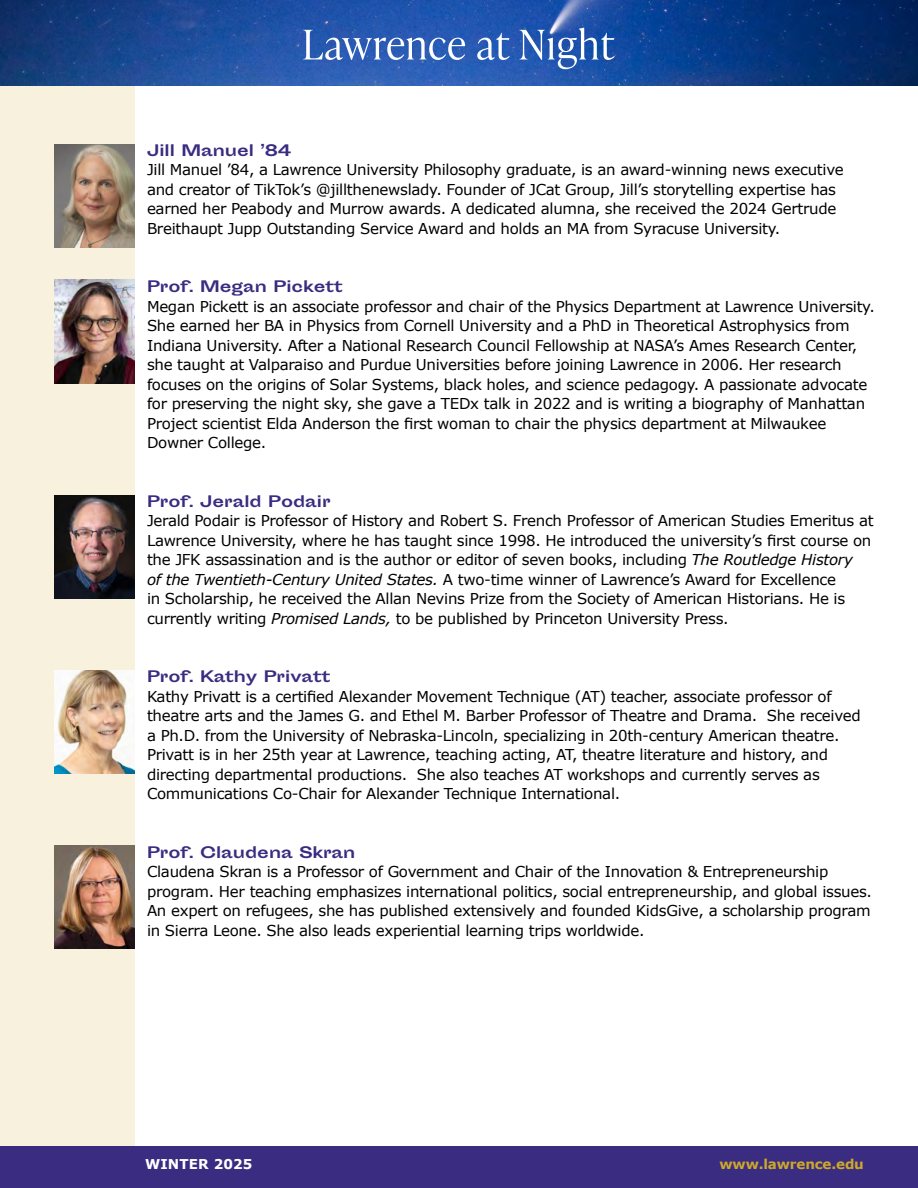
<style>
.page{position:relative;width:918px;height:1188px;background:#fff}
.page>*{position:absolute;margin:0;border:0;box-sizing:border-box;transform-origin:0 0}
.t1{font:15px/19.5px "Verdana";letter-spacing:-.02em;color:#000}
.t2{font:700 15px "Sporting Grotesque";color:#392c81}
.t3{font:700 13.5px "Verdana";letter-spacing:-.01em;color:#cea829}
.t4{font:700 13.5px "Verdana";letter-spacing:.01em;color:#fff}
.s1{font-style:italic}
</style>
<div class="page">
<div style="left:0;top:86px;width:135px;height:1060px;background:#f8f1dd"></div>
<img style="left:0;top:0;width:918px;height:86px">
<svg style="left:303px;top:28px;width:312px;height:41px"></svg>
<img style="left:54px;top:144px;width:81px;height:104px">
<img style="left:54px;top:280px;width:81px;height:103px">
<img style="left:54px;top:495px;width:81px;height:103px">
<img style="left:54px;top:670px;width:81px;height:104px">
<img style="left:54px;top:845px;width:81px;height:104px">
<div style="left:0;top:1146px;width:918px;height:42px;background:#392c81"></div>
<p class="t2" style="left:147px;top:142px;width:146px">Jill Manuel ’84</p>
<p class="t1" style="left:147px;top:160px;width:698px">Jill Manuel ’84, a Lawrence University Philosophy graduate, is an award-winning news executive and creator of TikTok’s @jillthenewslady. Founder of JCat Group, Jill’s storytelling expertise has earned her Peabody and Murrow awards. A dedicated alumna, she received the 2024 Gertrude Breithaupt Jupp Outstanding Service Award and holds an MA from Syracuse University.</p>
<p class="t2" style="left:147px;top:278px;width:197px">Prof. Megan Pickett</p>
<p class="t1" style="left:147px;top:297px;width:729px">Megan Pickett is an associate professor and chair of the Physics Department at Lawrence University.<br>She earned her BA in Physics from Cornell University and a PhD in Theoretical Astrophysics from Indiana University. After a National Research Council Fellowship at NASA’s Ames Research Center, she taught at Valparaiso and Purdue Universities before joining Lawrence in 2006. Her research</p>
<p class="t1" style="left:147px;top:375px;width:722px">focuses on the origins of Solar Systems, black holes, and science pedagogy. A passionate advocate for preserving the night sky, she gave a TEDx talk in 2022 and is writing a biography of Manhattan</p>
<p class="t1" style="left:147px;top:414px;width:681px">Project scientist Elda Anderson the first woman to chair the physics department at Milwaukee</p>
<p class="t1" style="left:147px;top:433px;width:121px">Downer College.</p>
<p class="t2" style="left:147px;top:493px;width:185px">Prof. Jerald Podair</p>
<p class="t1" style="left:147px;top:511px;width:728px">Jerald Podair is Professor of History and Robert S. French Professor of American Studies Emeritus at Lawrence University, where he has taught since 1998. He introduced the university’s first course on the JFK assassination and is the author or editor of seven books, including <span class="s1">The Routledge History<br>of the Twentieth-Century United States.</span> A two-time winner of Lawrence’s Award for Excellence<br>in Scholarship, he received the Allan Nevins Prize from the Society of American Historians. He is currently writing <span class="s1">Promised Lands,</span> to be published by Princeton University Press.</p>
<p class="t2" style="left:147px;top:668px;width:185px">Prof. Kathy Privatt</p>
<p class="t1" style="left:147px;top:687px;width:715px">Kathy Privatt is a certified Alexander Movement Technique (AT) teacher, associate professor of theatre arts and the James G. and Ethel M. Barber Professor of Theatre and Drama. She received a Ph.D. from the University of Nebraska-Lincoln, specializing in 20th-century American theatre.</p>
<p class="t1" style="left:147px;top:745px;width:683px">Privatt is in her 25th year at Lawrence, teaching acting, AT, theatre literature and history, and directing departmental productions. She also teaches AT workshops and currently serves as</p>
<p class="t1" style="left:147px;top:784px;width:475px">Communications Co-Chair for Alexander Technique International.</p>
<p class="t2" style="left:147px;top:844px;width:210px">Prof. Claudena Skran</p>
<p class="t1" style="left:147px;top:862px;width:727px">Claudena Skran is a Professor of Government and Chair of the Innovation &amp; Entrepreneurship program. Her teaching emphasizes international politics, social entrepreneurship, and global issues.<br>An expert on refugees, she has published extensively and founded KidsGive, a scholarship program</p>
<p class="t1" style="left:147px;top:921px;width:499px">in Sierra Leone. She also leads experiential learning trips worldwide.</p>
<p class="t4" style="left:145px;top:1155px;width:109px">WINTER 2025</p>
<p class="t3" style="left:720px;top:1155px;width:146px">www.lawrence.edu</p>
</div>
